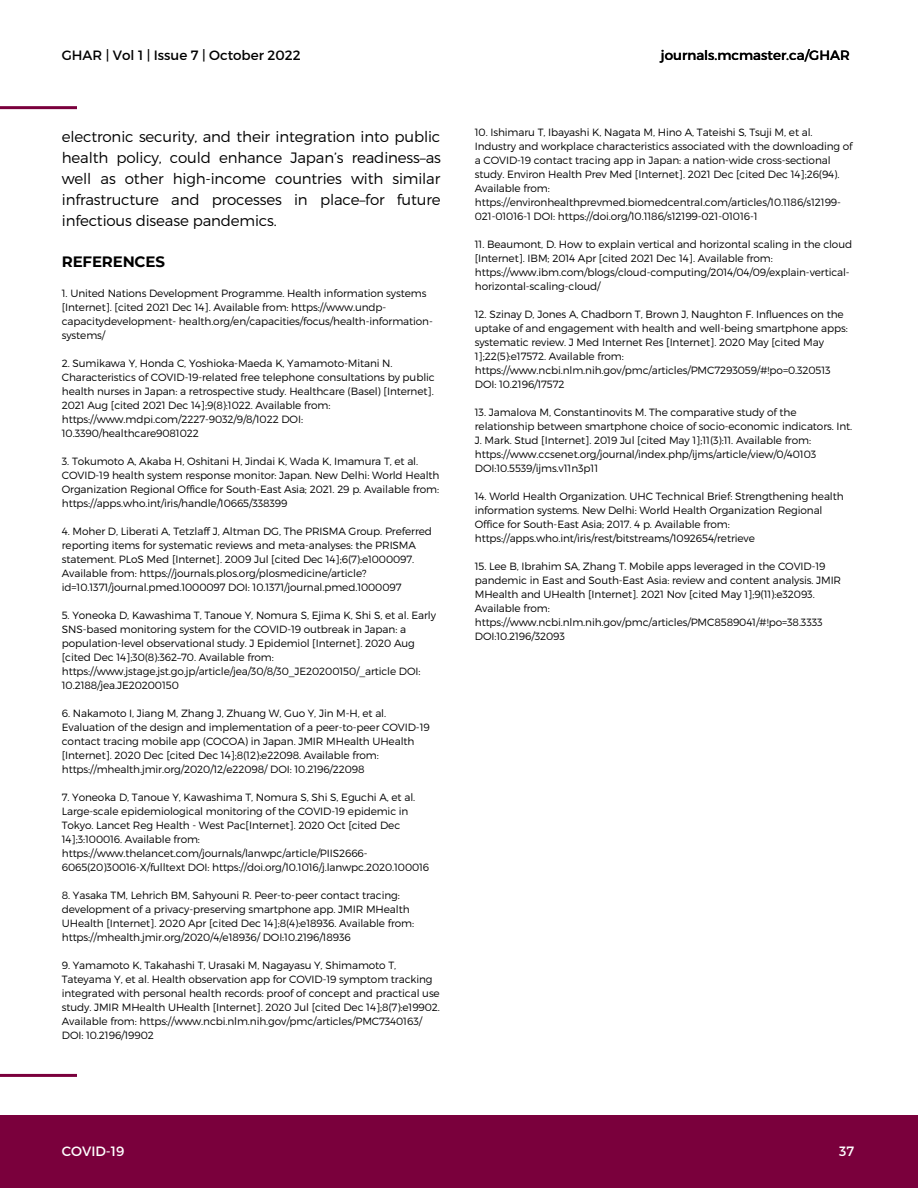
<style>
.page{position:relative;width:918px;height:1188px;background:#fff}
.page>*{position:absolute;margin:0;border:0;box-sizing:border-box;transform-origin:0 0}
.t1{font:300 15px/21px "Montserrat";letter-spacing:-.01em;color:#000;text-align:justify}
.t2{font:700 15px "Montserrat";letter-spacing:-.01em;color:#000}
.t3{font:13.5px "Montserrat";color:#000}
.t4{font:13.5px "Montserrat";color:#fff}
.t5{font:300 10.5px/14px "Montserrat";letter-spacing:-.01em;color:#000}
</style>
<div class="page">
<div style="left:1px;top:1115px;width:917px;height:73px;background:#7a003c"></div>
<hr style="left:0;top:1074px;width:77px;height:3px;background:#7a003c">
<hr style="left:0;top:106px;width:77px;height:3px;background:#7a003c">
<p class="t3" style="left:62px;top:46px;width:240px">GHAR | Vol 1 | Issue 7 | October 2022</p>
<p class="t3" style="left:661px;top:46px;width:190px">journals.mcmaster.ca/GHAR</p>
<p class="t1" style="left:62px;top:125px;width:381px">electronic security, and their integration into public health policy, could enhance Japan’s readiness–as well as other high-income countries with similar infrastructure and processes in place–for future infectious disease pandemics.</p>
<h1 class="t2" style="left:62px;top:253px;width:105px">REFERENCES</h1>
<p class="t5" style="left:62px;top:286px;width:373px">1. United Nations Development Programme. Health information systems [Internet]. [cited 2021 Dec 14]. Available from: https://www.undp&shy;capacitydevelopment- health.org/en/capacities/focus/health-information&shy;systems/</p>
<p class="t5" style="left:62px;top:356px;width:374px">2. Sumikawa Y, Honda C, Yoshioka-Maeda K, Yamamoto-Mitani N.<br>Characteristics of COVID-19-related free telephone consultations by public health nurses in Japan: a retrospective study. Healthcare (Basel) [Internet].<br>2021 Aug [cited 2021 Dec 14];9(8):1022. Available from: https://www.mdpi.com/2227-9032/9/8/1022 DOI:<br>10.3390/healthcare9081022</p>
<p class="t5" style="left:62px;top:454px;width:379px">3. Tokumoto A, Akaba H, Oshitani H, Jindai K, Wada K, Imamura T, et al.<br>COVID-19 health system response monitor: Japan. New Delhi: World Health Organization Regional Office for South-East Asia; 2021. 29 p. Available from: https://apps.who.int/iris/handle/10665/338399</p>
<p class="t5" style="left:62px;top:524px;width:372px">4. Moher D, Liberati A, Tetzlaff J, Altman DG, The PRISMA Group. Preferred reporting items for systematic reviews and meta-analyses: the PRISMA statement. PLoS Med [Internet]. 2009 Jul [cited Dec 14];6(7):e1000097.<br>Available from: https://journals.plos.org/plosmedicine/article? id=10.1371/journal.pmed.1000097 DOI: 10.1371/journal.pmed.1000097</p>
<p class="t5" style="left:62px;top:608px;width:376px">5. Yoneoka D, Kawashima T, Tanoue Y, Nomura S, Ejima K, Shi S, et al. Early SNS-based monitoring system for the COVID-19 outbreak in Japan: a population-level observational study. J Epidemiol [Internet]. 2020 Aug [cited Dec 14];30(8):362–70. Available from: https://www.jstage.jst.go.jp/article/jea/30/8/30_JE20200150/_article DOI:<br>10.2188/jea.JE20200150</p>
<p class="t5" style="left:62px;top:706px;width:369px">6. Nakamoto I, Jiang M, Zhang J, Zhuang W, Guo Y, Jin M-H, et al.<br>Evaluation of the design and implementation of a peer-to-peer COVID-19 contact tracing mobile app (COCOA) in Japan. JMIR MHealth UHealth [Internet]. 2020 Dec [cited Dec 14];8(12):e22098. Available from: https://mhealth.jmir.org/2020/12/e22098/ DOI: 10.2196/22098</p>
<p class="t5" style="left:62px;top:790px;width:369px">7. Yoneoka D, Tanoue Y, Kawashima T, Nomura S, Shi S, Eguchi A, et al.<br>Large-scale epidemiological monitoring of the COVID-19 epidemic in Tokyo. Lancet Reg Health - West Pac[Internet]. 2020 Oct [cited Dec 14];3:100016. Available from: https://www.thelancet.com/journals/lanwpc/article/PIIS2666- 6065(20)30016-X/fulltext DOI: https://doi.org/10.1016/j.lanwpc.2020.100016</p>
<p class="t5" style="left:62px;top:888px;width:354px">8. Yasaka TM, Lehrich BM, Sahyouni R. Peer-to-peer contact tracing: development of a privacy-preserving smartphone app. JMIR MHealth UHealth [Internet]. 2020 Apr [cited Dec 14];8(4):e18936. Available from: https://mhealth.jmir.org/2020/4/e18936/ DOI:10.2196/18936</p>
<p class="t5" style="left:62px;top:958px;width:380px">9. Yamamoto K, Takahashi T, Urasaki M, Nagayasu Y, Shimamoto T, Tateyama Y, et al. Health observation app for COVID-19 symptom tracking integrated with personal health records: proof of concept and practical use study. JMIR MHealth UHealth [Internet]. 2020 Jul [cited Dec 14];8(7):e19902.<br>Available from: https://www.ncbi.nlm.nih.gov/pmc/articles/PMC7340163/ DOI: 10.2196/19902</p>
<p class="t5" style="left:475px;top:125px;width:379px">10. Ishimaru T, Ibayashi K, Nagata M, Hino A, Tateishi S, Tsuji M, et al.<br>Industry and workplace characteristics associated with the downloading of a COVID-19 contact tracing app in Japan: a nation-wide cross-sectional study. Environ Health Prev Med [Internet]. 2021 Dec [cited Dec 14];26(94).<br>Available from: https://environhealthprevmed.biomedcentral.com/articles/10.1186/s12199- 021-01016-1 DOI: https://doi.org/10.1186/s12199-021-01016-1</p>
<p class="t5" style="left:475px;top:237px;width:379px">11. Beaumont, D. How to explain vertical and horizontal scaling in the cloud [Internet]. IBM; 2014 Apr [cited 2021 Dec 14]. Available from: https://www.ibm.com/blogs/cloud-computing/2014/04/09/explain-vertical&shy;horizontal-scaling-cloud/</p>
<p class="t5" style="left:475px;top:307px;width:374px">12. Szinay D, Jones A, Chadborn T, Brown J, Naughton F. Influences on the uptake of and engagement with health and well-being smartphone apps: systematic review. J Med Internet Res [Internet]. 2020 May [cited May 1];22(5):e17572. Available from: https://www.ncbi.nlm.nih.gov/pmc/articles/PMC7293059/#!po=0.320513<br>DOI: 10.2196/17572</p>
<p class="t5" style="left:475px;top:405px;width:379px">13. Jamalova M, Constantinovits M. The comparative study of the relationship between smartphone choice of socio-economic indicators. Int.<br>J. Mark. Stud [Internet]. 2019 Jul [cited May 1];11(3):11. Available from: https://www.ccsenet.org/journal/index.php/ijms/article/view/0/40103<br>DOI:10.5539/ijms.v11n3p11</p>
<p class="t5" style="left:475px;top:489px;width:370px">14. World Health Organization. UHC Technical Brief: Strengthening health information systems. New Delhi: World Health Organization Regional Office for South-East Asia; 2017. 4 p. Available from: https://apps.who.int/iris/rest/bitstreams/1092654/retrieve</p>
<p class="t5" style="left:475px;top:559px;width:368px">15. Lee B, Ibrahim SA, Zhang T. Mobile apps leveraged in the COVID-19 pandemic in East and South-East Asia: review and content analysis. JMIR MHealth and UHealth [Internet]. 2021 Nov [cited May 1];9(11):e32093.<br>Available from: https://www.ncbi.nlm.nih.gov/pmc/articles/PMC8589041/#!po=38.3333<br>DOI:10.2196/32093</p>
<p class="t4" style="left:62px;top:1143px;width:64px">COVID-19</p>
<p class="t4" style="left:839px;top:1143px;width:16px">37</p>
</div>
